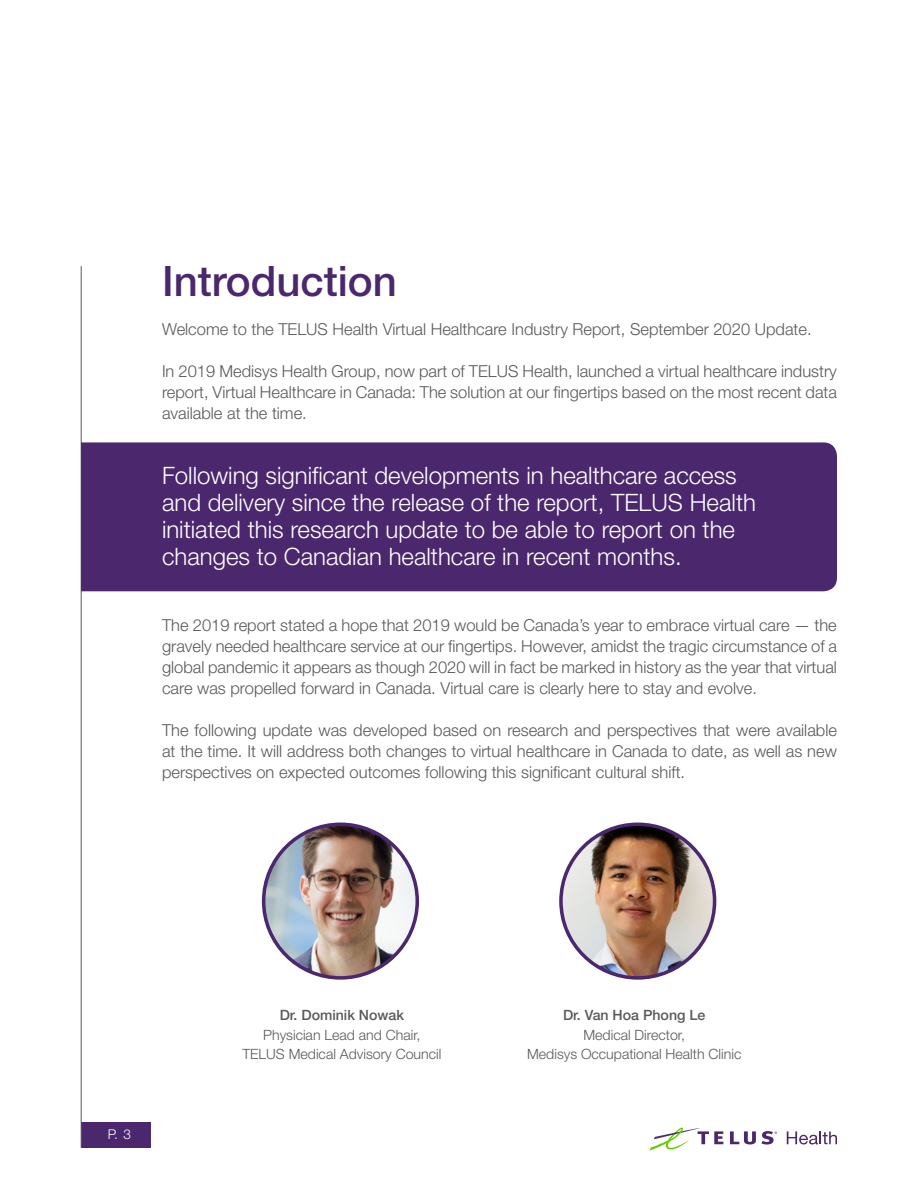
<style>
.page{position:relative;width:918px;height:1188px;background:#fff}
.page>*{position:absolute;margin:0;border:0;box-sizing:border-box;transform-origin:0 0}
.t1{font:500 42px "Helvetica Neue LT Std";color:#4b286d}
.t2{font:300 24px/27px "Helvetica Neue LT Std";color:#fff}
.t3{font:300 16.5px/21px "Helvetica Neue LT Std";color:#58595b;text-align:justify}
.t4{font:300 14.1px/19.5px "Helvetica Neue LT Std";color:#58595b;text-align:center}
.t5{font:500 14.1px/19.5px "Helvetica Neue LT Std";color:#58595b;text-align:center}
.t6{font:300 13.5px "Helvetica Neue LT Std";color:#fff}
.s1{font-weight:500}
.s2{font-weight:300}
</style>
<div class="page">
<div style="left:81px;top:1122px;width:69px;height:26px;background:#4b286d"></div>
<hr style="left:81px;top:266px;width:1px;height:882px;background:#58595b">
<svg style="left:730px;top:1131px;width:26px;height:13px"></svg>
<svg style="left:650px;top:1128px;width:73px;height:23px"></svg>
<svg style="left:762px;top:1131px;width:15px;height:14px"></svg>
<svg style="left:787px;top:1131px;width:50px;height:13px"></svg>
<div style="left:81px;top:442px;width:756px;height:149px;background:#4b286d"></div>
<img style="left:561px;top:824px;width:154px;height:154px;border-radius:77px">
<div style="left:559px;top:823px;width:157px;height:157px;border:4px solid #4b286d;border-radius:50%"></div>
<img style="left:264px;top:824px;width:153px;height:154px;border-radius:77px">
<div style="left:262px;top:823px;width:157px;height:157px;border:4px solid #4b286d;border-radius:50%"></div>
<p class="t1" style="left:162px;top:256px;width:236px">Introduction</p>
<p class="t3" style="left:162px;top:318px;width:651px">Welcome to the TELUS Health Virtual Healthcare Industry Report, September 2020 Update.</p>
<p class="t3" style="left:162px;top:360px;width:677px">In 2019 Medisys Health Group, now part of TELUS Health, launched a virtual healthcare industry report, Virtual Healthcare in Canada: The solution at our fingertips based on the most recent data available at the time.</p>
<p class="t2" style="left:162px;top:462px;width:595px">Following significant developments in healthcare access and delivery since the release of the report, TELUS Health initiated this research update to be able to report on the changes to Canadian healthcare in recent months.</p>
<p class="t3" style="left:162px;top:615px;width:677px">The 2019 report stated a hope that 2019 would be Canada’s year to embrace virtual care — the gravely needed healthcare service at our fingertips. However, amidst the tragic circumstance of a global pandemic it appears as though 2020 will in fact be marked in history as the year that virtual care was propelled forward in Canada. Virtual care is clearly here to stay and evolve.</p>
<p class="t3" style="left:162px;top:720px;width:677px">The following update was developed based on research and perspectives that were available at the time. It will address both changes to virtual healthcare in Canada to date, as well as new perspectives on expected outcomes following this significant cultural shift.</p>
<p class="t6" style="left:108px;top:1126px;width:25px">P. 3</p>
<p class="t4" style="left:263px;top:1005px;width:159px"><span class="s1">Dr. Dominik Nowak<br></span>Physician Lead and Chair,</p>
<p class="t4" style="left:242px;top:1044px;width:201px">TELUS Medical Advisory Council</p>
<p class="t5" style="left:563px;top:1005px;width:144px">Dr. Van Hoa Phong Le<br><span class="s2">Medical Director,</span></p>
<p class="t4" style="left:527px;top:1044px;width:216px">Medisys Occupational Health Clinic</p>
</div>
